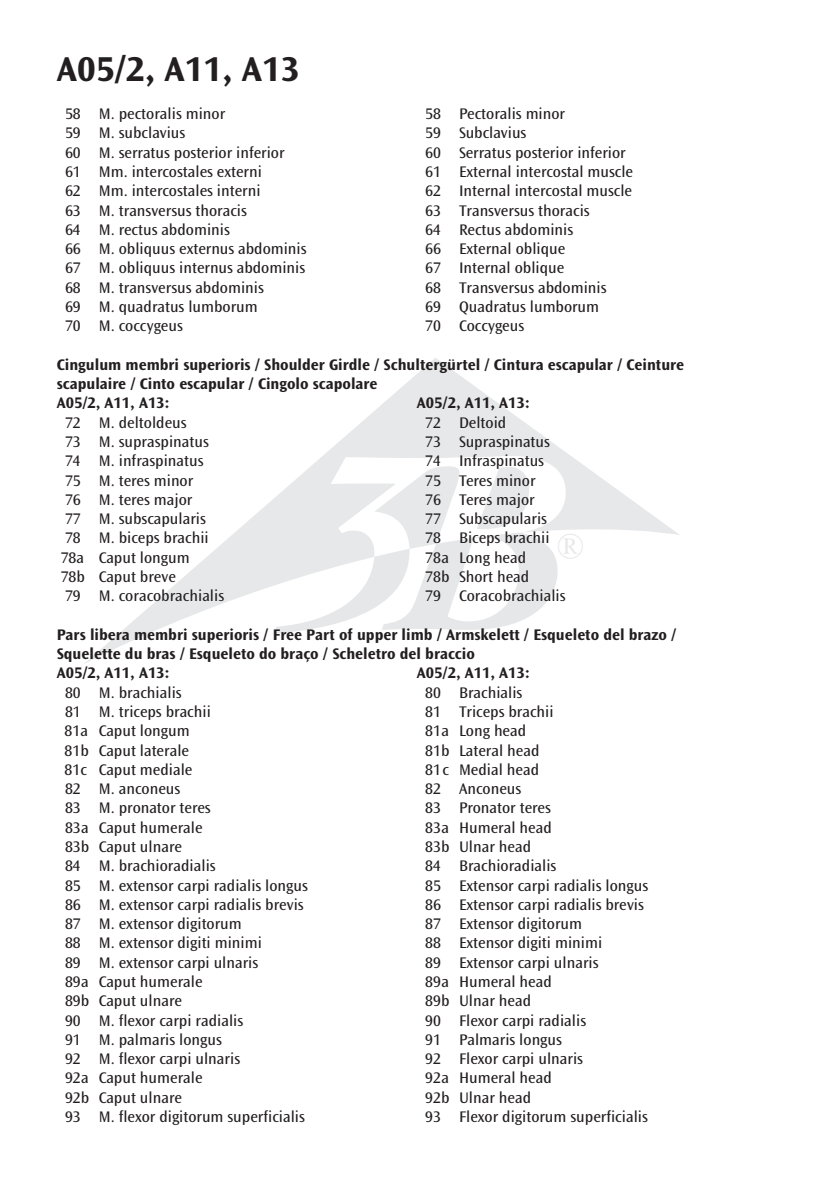
<style>
.page{position:relative;width:836px;height:1191px;background:#fff}
.page>*{position:absolute;margin:0;border:0;box-sizing:border-box;transform-origin:0 0}
.t1{font:36.2px "Perpetua";color:#e6e7e9}
.t2{font:700 36px "Ocean Sans";color:#231f20}
.t3{font:16px/19.2px "Ocean Sans";color:#231f20}
.t4{font:700 16px/19.2px "Ocean Sans";color:#231f20}
</style>
<div class="page">
<svg style="left:84px;top:358px;width:595px;height:306px"></svg>
<svg style="left:276px;top:456px;width:289px;height:177px"></svg>
<h2 class="t2" style="left:57px;top:49px;width:244px">A05/2, A11, A13</h2>
<p class="t3" style="left:65px;top:104px;width:243px">58 M. pectoralis minor<br>59 M. subclavius<br>60 M. serratus posterior inferior<br>61 Mm. intercostales externi<br>62 Mm. intercostales interni<br>63 M. transversus thoracis<br>64 M. rectus abdominis<br>66 M. obliquus externus abdominis<br>67 M. obliquus internus abdominis<br>68 M. transversus abdominis<br>69 M. quadratus lumborum<br>70 M. coccygeus</p>
<p class="t3" style="left:425px;top:104px;width:209px">58 Pectoralis minor<br>59 Subclavius<br>60 Serratus posterior inferior<br>61 External intercostal muscle<br>62 Internal intercostal muscle<br>63 Transversus thoracis<br>64 Rectus abdominis<br>66 External oblique<br>67 Internal oblique<br>68 Transversus abdominis<br>69 Quadratus lumborum<br>70 Coccygeus</p>
<p class="t4" style="left:57px;top:355px;width:628px">Cingulum membri superioris / Shoulder Girdle / Schultergürtel / Cintura escapular / Ceinture scapulaire / Cinto escapular / Cingolo scapolare</p>
<p class="t4" style="left:57px;top:394px;width:114px">A05/2, A11, A13:</p>
<p class="t3" style="left:61px;top:413px;width:165px">72 M. deltoldeus<br>73 M. supraspinatus<br>74 M. infraspinatus<br>75 M. teres minor<br>76 M. teres major<br>77 M. subscapularis<br>78 M. biceps brachii<br>78a Caput longum<br>78b Caput breve<br>79 M. coracobrachialis</p>
<p class="t4" style="left:416px;top:394px;width:114px">A05/2, A11, A13:</p>
<p class="t3" style="left:425px;top:413px;width:142px">72 Deltoid<br>73 Supraspinatus<br>74 Infraspinatus<br>75 Teres minor<br>76 Teres major<br>77 Subscapularis<br>78 Biceps brachii<br>78 a Long head<br>78 b Short head<br>79 Coracobrachialis</p>
<h1 class="t1" style="left:556px;top:529px;width:29px">®</h1>
<p class="t4" style="left:57px;top:625px;width:620px">Pars libera membri superioris / Free Part of upper limb / Armskelett / Esqueleto del brazo /<br>Squelette du bras / Esqueleto do braço / Scheletro del braccio</p>
<p class="t4" style="left:57px;top:663px;width:114px">A05/2, A11, A13:</p>
<p class="t3" style="left:65px;top:683px;width:245px">80 M. brachialis<br>81 M. triceps brachii<br>81a Caput longum<br>81b Caput laterale<br>81c Caput mediale<br>82 M. anconeus<br>83 M. pronator teres<br>83 a Caput humerale<br>83 b Caput ulnare<br>84 M. brachioradialis<br>85 M. extensor carpi radialis longus<br>86 M. extensor carpi radialis brevis<br>87 M. extensor digitorum<br>88 M. extensor digiti minimi<br>89 M. extensor carpi ulnaris<br>89 a Caput humerale<br>89 b Caput ulnare<br>90 M. flexor carpi radialis<br>91 M. palmaris longus<br>92 M. flexor carpi ulnaris<br>92 a Caput humerale<br>92 b Caput ulnare<br>93 M. flexor digitorum superficialis</p>
<p class="t4" style="left:416px;top:663px;width:114px">A05/2, A11, A13:</p>
<p class="t3" style="left:425px;top:683px;width:224px">80 Brachialis<br>81 Triceps brachii<br>81 a Long head<br>81 b Lateral head<br>81 c Medial head<br>82 Anconeus<br>83 Pronator teres<br>83 a Humeral head<br>83 b Ulnar head<br>84 Brachioradialis<br>85 Extensor carpi radialis longus<br>86 Extensor carpi radialis brevis<br>87 Extensor digitorum<br>88 Extensor digiti minimi<br>89 Extensor carpi ulnaris<br>89 a Humeral head<br>89 b Ulnar head<br>90 Flexor carpi radialis<br>91 Palmaris longus<br>92 Flexor carpi ulnaris<br>92 a Humeral head<br>92 b Ulnar head<br>93 Flexor digitorum superficialis</p>
</div>
